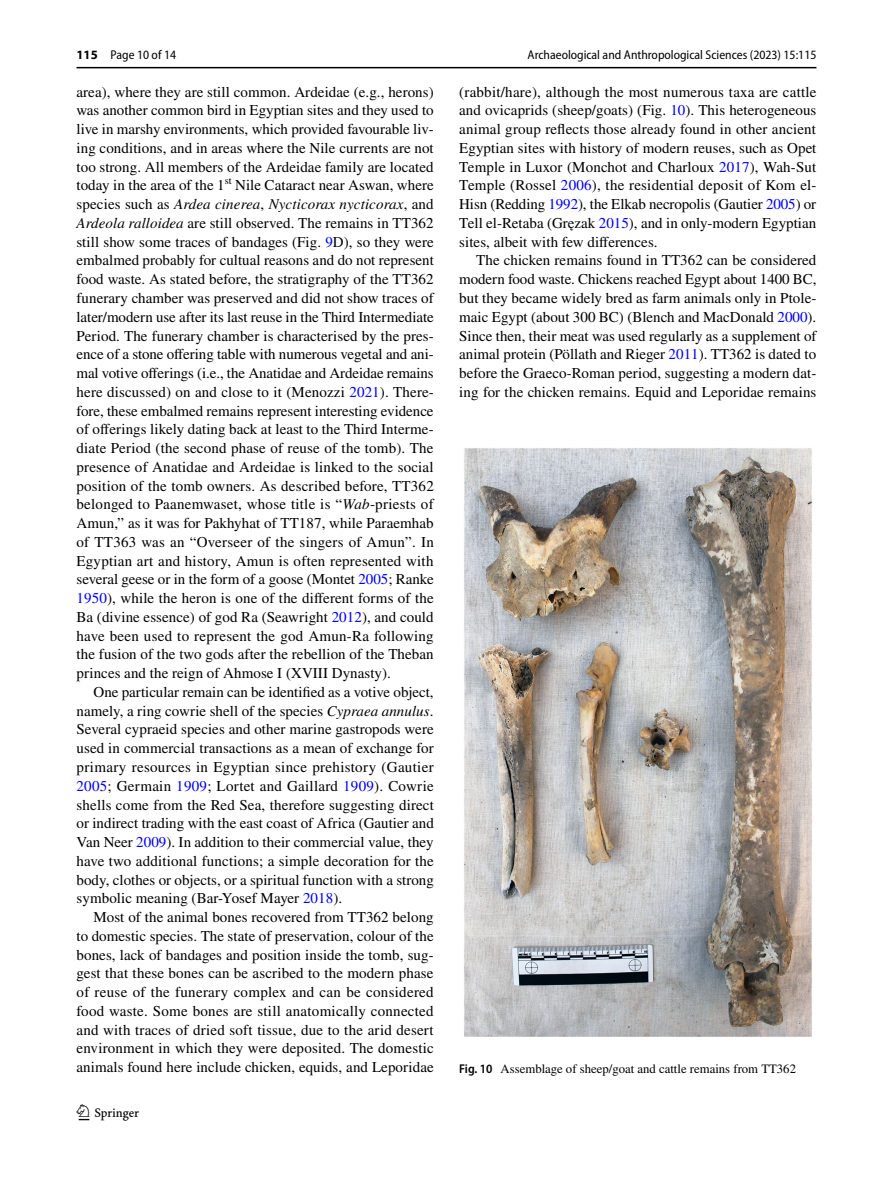
<style>
.page{position:relative;width:893px;height:1187px;background:#fff}
.page>*{position:absolute;margin:0;border:0;box-sizing:border-box;transform-origin:0 0}
.t1{font:22.5px "Springnew Regular 2";color:#000}
.t2{font:15px/18.8px "STIX";letter-spacing:.005em;color:#000;text-align:justify}
.t3{font:semi-condensed 12.75px "Myriad Pro";color:#000}
.t4{font:12.75px "STIX";color:#000}
.s1{font-weight:700;font-stretch:normal}
.s2{font-style:italic}
.s3{color:#00f}
.s4{font-family:"Myriad Pro";font-weight:600;font-stretch:semi-condensed}
</style>
<div class="page">
<hr style="left:77px;top:67px;width:739px;height:1px;background:#000">
<img style="left:464px;top:448px;width:348px;height:589px">
<p class="t3" style="left:77px;top:48px;width:101px"><span class="s1">115</span> Page 10 of 14</p>
<p class="t2" style="left:77px;top:83px;width:359px">area), where they are still common. Ardeidae (e.g., herons) was another common bird in Egyptian sites and they used to live in marshy environments, which provided favourable liv&shy;ing conditions, and in areas where the Nile currents are not too strong. All members of the Ardeidae family are located today in the area of the 1<sup>st</sup> Nile Cataract near Aswan, where species such as <span class="s2">Ardea cinerea</span>, <span class="s2">Nycticorax nycticorax</span>, and <span class="s2">Ardeola ralloidea</span> are still observed. The remains in TT362 still show some traces of bandages (Fig. <span class="s3">9</span>D), so they were embalmed probably for cultual reasons and do not represent food waste. As stated before, the stratigraphy of the TT362 funerary chamber was preserved and did not show traces of later/modern use after its last reuse in the Third Intermediate Period. The funerary chamber is characterised by the pres&shy;ence of a stone offering table with numerous vegetal and ani&shy;mal votive offerings (i.e., the Anatidae and Ardeidae remains here discussed) on and close to it (Menozzi <span class="s3">2021</span>). There&shy;fore, these embalmed remains represent interesting evidence of offerings likely dating back at least to the Third Interme&shy;diate Period (the second phase of reuse of the tomb). The presence of Anatidae and Ardeidae is linked to the social position of the tomb owners. As described before, TT362 belonged to Paanemwaset, whose title is “<span class="s2">Wab</span>-priests of Amun,” as it was for Pakhyhat of TT187, while Paraemhab of TT363 was an “Overseer of the singers of Amun”. In Egyptian art and history, Amun is often represented with several geese or in the form of a goose (Montet <span class="s3">2005</span>; Ranke <span class="s3">1950</span>), while the heron is one of the different forms of the Ba (divine essence) of god Ra (Seawright <span class="s3">2012</span>), and could have been used to represent the god Amun-Ra following the fusion of the two gods after the rebellion of the Theban princes and the reign of Ahmose I (XVIII Dynasty).</p>
<p class="t2" style="left:77px;top:683px;width:359px;text-indent:17px">One particular remain can be identified as a votive object, namely, a ring cowrie shell of the species <span class="s2">Cypraea annulus</span>.<br>Several cypraeid species and other marine gastropods were used in commercial transactions as a mean of exchange for primary resources in Egyptian since prehistory (Gautier <span class="s3">2005</span>; Germain <span class="s3">1909</span>; Lortet and Gaillard <span class="s3">1909</span>). Cowrie shells come from the Red Sea, therefore suggesting direct or indirect trading with the east coast of Africa (Gautier and Van Neer <span class="s3">2009</span>). In addition to their commercial value, they have two additional functions; a simple decoration for the body, clothes or objects, or a spiritual function with a strong symbolic meaning (Bar-Yosef Mayer <span class="s3">2018</span>).</p>
<p class="t2" style="left:77px;top:908px;width:359px;text-indent:17px">Most of the animal bones recovered from TT362 belong to domestic species. The state of preservation, colour of the bones, lack of bandages and position inside the tomb, sug&shy;gest that these bones can be ascribed to the modern phase of reuse of the funerary complex and can be considered food waste. Some bones are still anatomically connected and with traces of dried soft tissue, due to the arid desert environment in which they were deposited. The domestic animals found here include chicken, equids, and Leporidae</p>
<h1 class="t1" style="left:79px;top:1104px;width:62px">1 3</h1>
<p class="t3" style="left:528px;top:48px;width:290px">Archaeological and Anthropological Sciences (2023) 15:115</p>
<p class="t2" style="left:459px;top:83px;width:359px">(rabbit/hare), although the most numerous taxa are cattle and ovicaprids (sheep/goats) (Fig. <span class="s3">10</span>). This heterogeneous animal group reflects those already found in other ancient Egyptian sites with history of modern reuses, such as Opet Temple in Luxor (Monchot and Charloux <span class="s3">2017</span>), Wah-Sut Temple (Rossel <span class="s3">2006</span>), the residential deposit of Kom el-Hisn (Redding <span class="s3">1992</span>), the Elkab necropolis (Gautier <span class="s3">2005</span>) or Tell el-Retaba (Gręzak <span class="s3">2015</span>), and in only-modern Egyptian sites, albeit with few differences.</p>
<p class="t2" style="left:459px;top:252px;width:359px;text-indent:17px">The chicken remains found in TT362 can be considered modern food waste. Chickens reached Egypt about 1400 BC, but they became widely bred as farm animals only in Ptole&shy;maic Egypt (about 300 BC) (Blench and MacDonald <span class="s3">2000</span>).<br>Since then, their meat was used regularly as a supplement of animal protein (Pöllath and Rieger <span class="s3">2011</span>). TT362 is dated to before the Graeco-Roman period, suggesting a modern dat&shy;ing for the chicken remains. Equid and Leporidae remains</p>
<p class="t4" style="left:459px;top:1059px;width:338px"><span class="s4">Fig. 10</span> Assemblage of sheep/goat and cattle remains from TT362</p>
</div>
